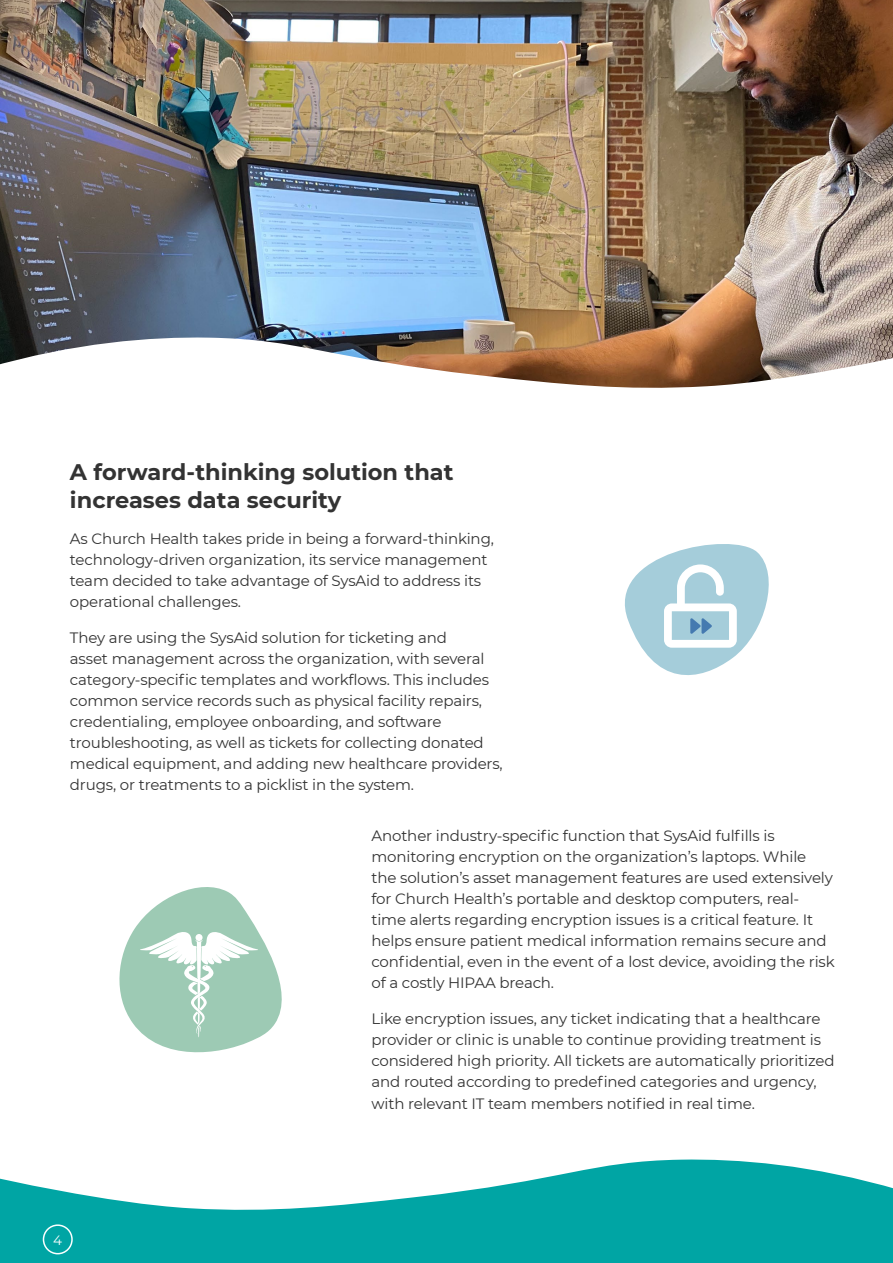
<style>
.page{position:relative;width:893px;height:1263px;background:#fff}
.page>*{position:absolute;margin:0;border:0;box-sizing:border-box;transform-origin:0 0}
.t1{font:700 22.5px/28.5px "Montserrat";color:#333}
.t2{font:15px/21px "Montserrat";letter-spacing:-.01em;color:#333}
.t3{font:13.5px "Montserrat";color:#fefefe}
</style>
<div class="page">
<div style="left:0;top:1215px;width:893px;height:48px;background:#00a5a4"></div>
<div style="left:43px;top:1224px;width:30px;height:30px;border:2px solid #fbffff;border-radius:50%"></div>
<svg style="left:0;top:1159px;width:893px;height:56px;fill:#00a5a4"></svg>
<img style="left:0;top:0;width:892px;height:337px">
<svg style="left:0;top:337px;width:893px;height:51px"></svg>
<svg style="left:625px;top:544px;width:144px;height:131px"></svg>
<svg style="left:119px;top:887px;width:163px;height:166px"></svg>
<h1 class="t1" style="left:70px;top:456px;width:385px">A forward-thinking solution that increases data security</h1>
<p class="t2" style="left:70px;top:528px;width:426px">As Church Health takes pride in being a forward-thinking, technology-driven organization, its service management team decided to take advantage of SysAid to address its operational challenges.</p>
<p class="t2" style="left:70px;top:627px;width:434px">They are using the SysAid solution for ticketing and<br>asset management across the organization, with several category-specific templates and workflows. This includes common service records such as physical facility repairs, credentialing, employee onboarding, and software troubleshooting, as well as tickets for collecting donated medical equipment, and adding new healthcare providers, drugs, or treatments to a picklist in the system.</p>
<p class="t3" style="left:53px;top:1231px;width:10px">4</p>
<p class="t2" style="left:371px;top:825px;width:463px">Another industry-specific function that SysAid fulfills is monitoring encryption on the organization s’ laptops. While the solution s’ asset management features are used extensively</p>
<p class="t2" style="left:371px;top:909px;width:443px">time alerts regarding encryption issues is a critical feature It.</p>
<p class="t2" style="left:371px;top:888px;width:429px">for Church Health s’ portable and desktop computers, real-</p>
<p class="t2" style="left:371px;top:930px;width:465px">helps ensure patient medical information remains secure and confidential, even in the event of a lost device, avoiding the risk of a costly HIPAA breach.</p>
<p class="t2" style="left:371px;top:1008px;width:464px">Like encryption issues, any ticket indicating that a healthcare provider or clinic is unable to continue providing treatment is considered high priority. All tickets are automatically prioritized and routed according to predefined categories and urgency, with relevant IT team members notified in real time.</p>
</div>
